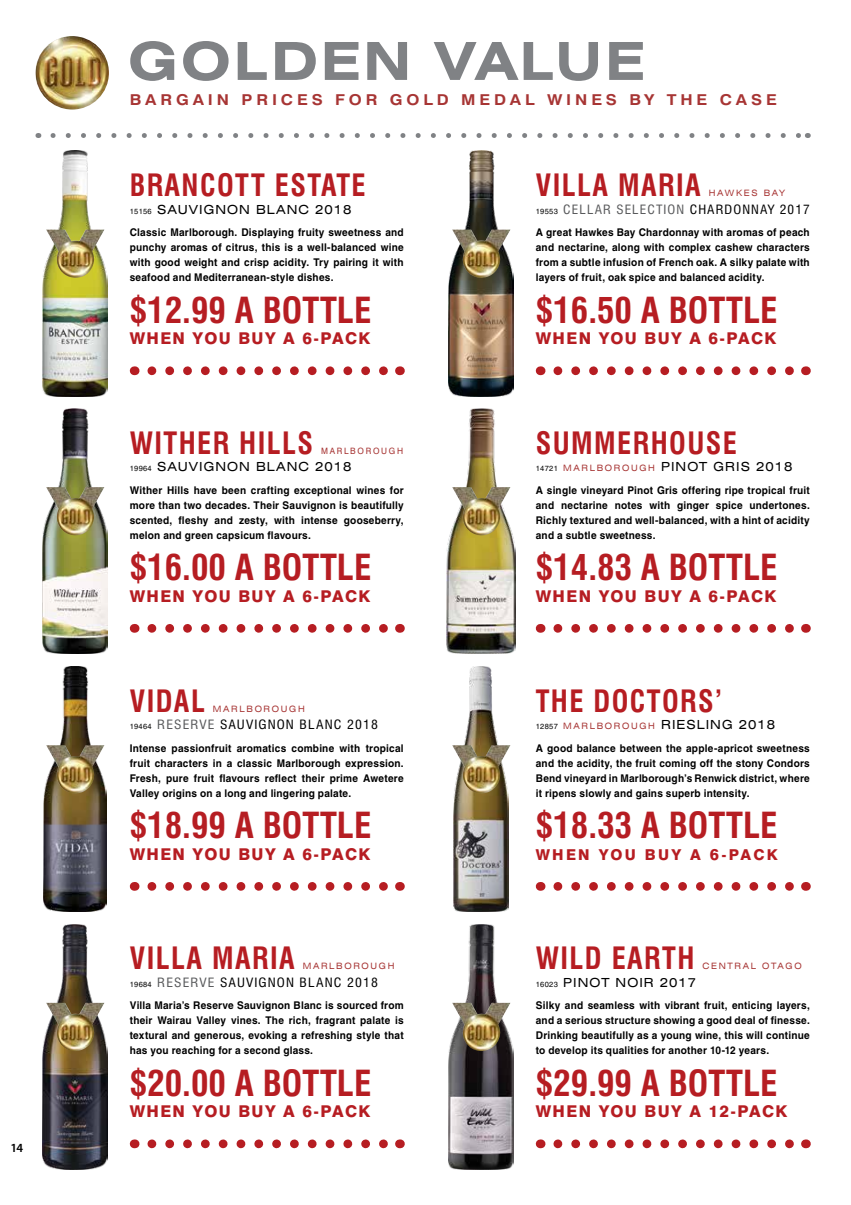
<style>
.page{position:relative;width:851px;height:1205px;background:#fff}
.page>*{position:absolute;margin:0;border:0;box-sizing:border-box;transform-origin:0 0}
.t1{font:700 expanded 52.5px "Swiss 721 BT";letter-spacing:.05em;color:#808285}
.t2{font:700 condensed 35px "Swiss 721 BT";color:#b61d22}
.t3{font:700 condensed 30px "Swiss 721 BT";letter-spacing:.05em;color:#b61d22;scale:.95 1}
.t4{font:800 16.25px "Swiss 721 BT";letter-spacing:.085em;color:#b61d22}
.t5{font:700 15px "Swiss 721 BT";letter-spacing:.235em;color:#a73534;scale:1.1 1}
.t6{font:800 15px "Swiss 721 BT";letter-spacing:.15em;color:#b61d22}
.t7{font:expanded 12.5px "Swiss 721 BT";letter-spacing:.08em;color:#000}
.t8{font:condensed 12.5px "Swiss 721 BT";letter-spacing:.08em;color:#000;scale:1.1 1}
.t9{font:condensed 12.5px "Swiss 721 BT";letter-spacing:.08em;color:#58595b;scale:1.07 1}
.t10{font:600 12.5px "Myriad Pro";color:#000}
.t11{font:700 10.62px/15px "Helvetica";letter-spacing:.02em;color:#000;text-align:justify;scale:.95 1}
.t12{font:expanded 8.75px "Swiss 721 BT";letter-spacing:.2em;color:#a73534;scale:.95 1}
.t13{font:8.75px "Swiss 721 BT";letter-spacing:.2em;color:#a73534;scale:.96 1}
.s1{font-family:"Helvetica";font-stretch:normal;font-size:7.5px}
.s2{color:#58595b}
.s3{font-family:"Helvetica";font-stretch:normal;font-size:7.5px;color:#000}
.s4{color:#000}
.s5{font-size:8.75px;color:#a73534}
.s6{font-size:15.62px}
</style>
<div class="page">
<img style="left:43px;top:666px;width:64px;height:245px">
<img style="left:43px;top:408px;width:64px;height:246px">
<img style="left:43px;top:150px;width:64px;height:246px">
<img style="left:446px;top:408px;width:69px;height:246px">
<img style="left:453px;top:666px;width:56px;height:245px">
<img style="left:448px;top:151px;width:65px;height:245px">
<img style="left:43px;top:924px;width:64px;height:245px">
<img style="left:35px;top:36px;width:74px;height:74px;border-radius:37px">
<svg style="left:53px;top:133px;width:746px;height:5px"></svg>
<img style="left:448px;top:924px;width:65px;height:245px">
<img style="left:452px;top:745px;width:58px;height:49px">
<svg style="left:557px;top:882px;width:237px;height:9px"></svg>
<img style="left:46px;top:745px;width:58px;height:49px">
<img style="left:46px;top:1003px;width:58px;height:48px">
<img style="left:452px;top:1003px;width:58px;height:48px">
<img style="left:46px;top:230px;width:58px;height:48px">
<svg style="left:152px;top:882px;width:236px;height:9px"></svg>
<svg style="left:152px;top:1139px;width:236px;height:9px"></svg>
<svg style="left:557px;top:1139px;width:237px;height:9px"></svg>
<img style="left:46px;top:487px;width:58px;height:49px">
<img style="left:452px;top:487px;width:58px;height:49px">
<img style="left:452px;top:230px;width:58px;height:48px">
<svg style="left:152px;top:366px;width:236px;height:9px"></svg>
<svg style="left:152px;top:624px;width:236px;height:9px"></svg>
<svg style="left:557px;top:624px;width:237px;height:9px"></svg>
<svg style="left:557px;top:366px;width:237px;height:9px"></svg>
<p class="t10" style="left:11px;top:1139px;width:14px">14</p>
<h1 class="t1" style="left:128px;top:30px;width:518px">GOLDEN VALUE</h1>
<h3 class="t5" style="left:130px;top:90px;width:589px">BARGAIN PRICES FOR GOLD MEDAL WINES BY THE CASE</h3>
<h3 class="t3" style="left:130px;top:167px;width:250px">BRANCOTT ESTATE</h3>
<p class="t7" style="left:130px;top:202px;width:223px"><span class="s1">15156</span> SAUVIGNON BLANC 2018</p>
<p class="t11" style="left:130px;top:225px;width:290px">Classic Marlborough. Displaying fruity sweetness and punchy aromas of citrus, this is a well-balanced wine with good weight and crisp acidity. Try pairing it with seafood and Mediterranean-style dishes.</p>
<h2 class="t2" style="left:130px;top:289px;width:243px">$12.99 A BOTTLE</h2>
<h3 class="t4" style="left:130px;top:328px;width:242px">WHEN YOU BUY A 6-PACK</h3>
<h3 class="t3" style="left:130px;top:425px;width:194px">WITHER HILLS</h3>
<p class="t13" style="left:321px;top:445px;width:87px">MARLBOROUGH</p>
<p class="t7" style="left:130px;top:459px;width:223px"><span class="s1">19964</span> SAUVIGNON BLANC 2018</p>
<p class="t11" style="left:130px;top:482px;width:290px">Wither Hills have been crafting exceptional wines for more than two decades. Their Sauvignon is beautifully scented, fleshy and zesty, with intense gooseberry, melon and green capsicum flavours.</p>
<h2 class="t2" style="left:130px;top:547px;width:243px">$16.00 A BOTTLE</h2>
<h3 class="t4" style="left:130px;top:586px;width:242px">WHEN YOU BUY A 6-PACK</h3>
<h3 class="t3" style="left:130px;top:683px;width:81px">VIDAL</h3>
<p class="t12" style="left:213px;top:703px;width:98px">MARLBOROUGH</p>
<p class="t8" style="left:130px;top:717px;width:227px"><span class="s1">19464</span> <span class="s2">RESERVE</span> SAUVIGNON BLANC 2018</p>
<p class="t11" style="left:130px;top:740px;width:290px">Intense passionfruit aromatics combine with tropical fruit characters in a classic Marlborough expression.<br>Fresh, pure fruit flavours reflect their prime Awetere Valley origins on a long and lingering palate.</p>
<h2 class="t2" style="left:130px;top:805px;width:243px">$18.99 A BOTTLE</h2>
<h3 class="t4" style="left:130px;top:844px;width:242px">WHEN YOU BUY A 6-PACK</h3>
<h3 class="t3" style="left:130px;top:940px;width:175px">VILLA MARIA</h3>
<p class="t12" style="left:303px;top:961px;width:98px">MARLBOROUGH</p>
<p class="t8" style="left:130px;top:974px;width:227px"><span class="s1">19684</span> <span class="s2">RESERVE</span> SAUVIGNON BLANC 2018</p>
<p class="t11" style="left:130px;top:998px;width:290px">Villa Maria’s Reserve Sauvignon Blanc is sourced from their Wairau Valley vines. The rich, fragrant palate is textural and generous, evoking a refreshing style that has you reaching for a second glass.</p>
<h2 class="t2" style="left:130px;top:1062px;width:243px">$20.00 A BOTTLE</h2>
<h3 class="t4" style="left:130px;top:1101px;width:242px">WHEN YOU BUY A 6-PACK</h3>
<h3 class="t3" style="left:535px;top:167px;width:175px">VILLA MARIA</h3>
<p class="t12" style="left:708px;top:188px;width:82px">HAWKES BAY</p>
<p class="t9" style="left:535px;top:201px;width:257px"><span class="s3">19553</span> CELLAR SELECTION <span class="s4">CHARDONNAY 2017</span></p>
<p class="t11" style="left:535px;top:225px;width:290px">A great Hawkes Bay Chardonnay with aromas of peach and nectarine, along with complex cashew characters from a subtle infusion of French oak. A silky palate with layers of fruit, oak spice and balanced acidity.</p>
<h2 class="t2" style="left:535px;top:289px;width:243px">$16.50 A BOTTLE</h2>
<h3 class="t4" style="left:535px;top:328px;width:242px">WHEN YOU BUY A 6-PACK</h3>
<h3 class="t3" style="left:535px;top:425px;width:213px">SUMMERHOUSE</h3>
<p class="t7" style="left:535px;top:459px;width:258px"><span class="s1">14721</span> <span class="s5">MARLBOROUGH</span> PINOT GRIS 2018</p>
<p class="t11" style="left:535px;top:482px;width:290px">A single vineyard Pinot Gris offering ripe tropical fruit and nectarine notes with ginger spice undertones.<br>Richly textured and well-balanced, with a hint of acidity and a subtle sweetness.</p>
<h2 class="t2" style="left:535px;top:547px;width:243px">$14.83 A BOTTLE</h2>
<h3 class="t4" style="left:535px;top:586px;width:242px">WHEN YOU BUY A 6-PACK</h3>
<h3 class="t3" style="left:535px;top:683px;width:198px">THE DOCTORS’</h3>
<p class="t7" style="left:535px;top:717px;width:241px"><span class="s1">12857</span> <span class="s5">MARLBOROUGH</span> RIESLING 2018</p>
<p class="t11" style="left:535px;top:740px;width:290px">A good balance between the apple-apricot sweetness and the acidity, the fruit coming off the stony Condors Bend vineyard in Marlborough’s Renwick district, where it ripens slowly and gains superb intensity.</p>
<h2 class="t2" style="left:535px;top:805px;width:243px">$18.33 A BOTTLE</h2>
<h3 class="t6" style="left:535px;top:845px;width:243px">WHEN YOU BUY A <span class="s6">6</span>-PACK</h3>
<h3 class="t3" style="left:535px;top:940px;width:168px">WILD EARTH</h3>
<p class="t12" style="left:702px;top:961px;width:106px">CENTRAL OTAGO</p>
<p class="t7" style="left:535px;top:975px;width:162px"><span class="s1">16023</span> PINOT NOIR 2017</p>
<p class="t11" style="left:535px;top:998px;width:290px">Silky and seamless with vibrant fruit, enticing layers, and a serious structure showing a good deal of finesse.<br>Drinking beautifully as a young wine, this will continue to develop its qualities for another 10-12 years.</p>
<h2 class="t2" style="left:535px;top:1062px;width:243px">$29.99 A BOTTLE</h2>
<h3 class="t4" style="left:535px;top:1101px;width:253px">WHEN YOU BUY A 12-PACK</h3>
</div>
